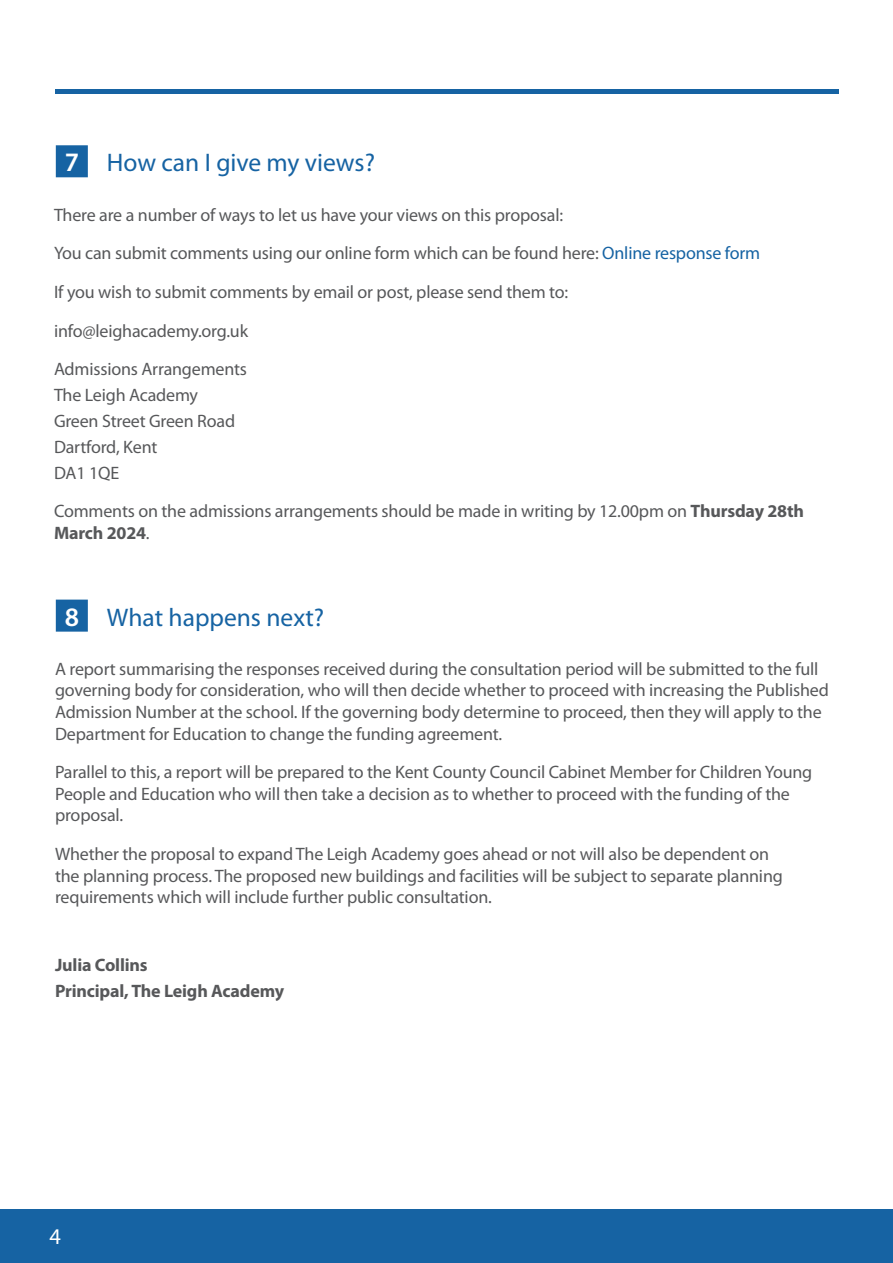
<style>
.page{position:relative;width:893px;height:1263px;background:#fff}
.page>*{position:absolute;margin:0;border:0;box-sizing:border-box;transform-origin:0 0}
.t1{font:600 26.7px "Myriad Pro";color:#fff}
.t2{font:25.5px "Myriad Pro";color:#1663a3}
.t3{font:22.5px "Myriad Pro";color:#fff}
.t4{font:18px/21.6px "Myriad Pro";letter-spacing:-.01em;color:#57585a}
.t5{font:700 18px "Myriad Pro";letter-spacing:-.01em;color:#57585a}
.s1{color:#1663a3}
.s2{font-weight:700}
</style>
<div class="page">
<div style="left:0;top:1210px;width:893px;height:53px;background:#1663a3"></div>
<div style="left:55px;top:89px;width:783px;height:5px;background:#1663a3"></div>
<div style="left:57px;top:146px;width:30px;height:31px;background:#1663a3"></div>
<div style="left:56px;top:145px;width:32px;height:32px;border:1px solid #1663a3"></div>
<div style="left:57px;top:600px;width:30px;height:31px;background:#1663a3"></div>
<div style="left:56px;top:600px;width:32px;height:32px;border:1px solid #1663a3"></div>
<p class="t1" style="left:65px;top:145px;width:16px">7</p>
<p class="t2" style="left:107px;top:147px;width:270px">How can I give my views?</p>
<p class="t4" style="left:54px;top:204px;width:511px">There are a number of ways to let us have your views on this proposal:</p>
<p class="t4" style="left:54px;top:242px;width:708px">You can submit comments using our online form which can be found here: <span class="s1">Online response form</span></p>
<p class="t4" style="left:54px;top:281px;width:516px">If you wish to submit comments by email or post, please send them to:</p>
<p class="t4" style="left:54px;top:320px;width:196px">info@leighacademy.org.uk</p>
<p class="t4" style="left:54px;top:358px;width:194px">Admissions Arrangements</p>
<p class="t4" style="left:54px;top:384px;width:146px">The Leigh Academy</p>
<p class="t4" style="left:54px;top:410px;width:183px">Green Street Green Road</p>
<p class="t4" style="left:54px;top:436px;width:105px">Dartford, Kent</p>
<p class="t4" style="left:54px;top:462px;width:67px">DA1 1QE</p>
<p class="t4" style="left:54px;top:500px;width:751px">Comments on the admissions arrangements should be made in writing by 12.00pm on <span class="s2">Thursday 28th<br>March 2024</span>.</p>
<p class="t1" style="left:65px;top:600px;width:16px">8</p>
<p class="t2" style="left:107px;top:601px;width:219px">What happens next?</p>
<p class="t4" style="left:55px;top:657px;width:775px">A report summarising the responses received during the consultation period will be submitted to the full governing body for consideration, who will then decide whether to proceed with increasing the Published Admission Number at the school. If the governing body determine to proceed, then they will apply to the Department for Education to change the funding agreement.</p>
<p class="t4" style="left:55px;top:761px;width:759px">Parallel to this, a report will be prepared to the Kent County Council Cabinet Member for Children Young<br>People and Education who will then take a decision as to whether to proceed with the funding of the proposal.</p>
<p class="t4" style="left:55px;top:843px;width:729px">Whether the proposal to expand The Leigh Academy goes ahead or not will also be dependent on the planning process. The proposed new buildings and facilities will be subject to separate planning requirements which will include further public consultation.</p>
<p class="t5" style="left:55px;top:953px;width:94px">Julia Collins</p>
<p class="t5" style="left:55px;top:979px;width:231px">Principal, The Leigh Academy</p>
<p class="t3" style="left:50px;top:1222px;width:13px">4</p>
</div>
